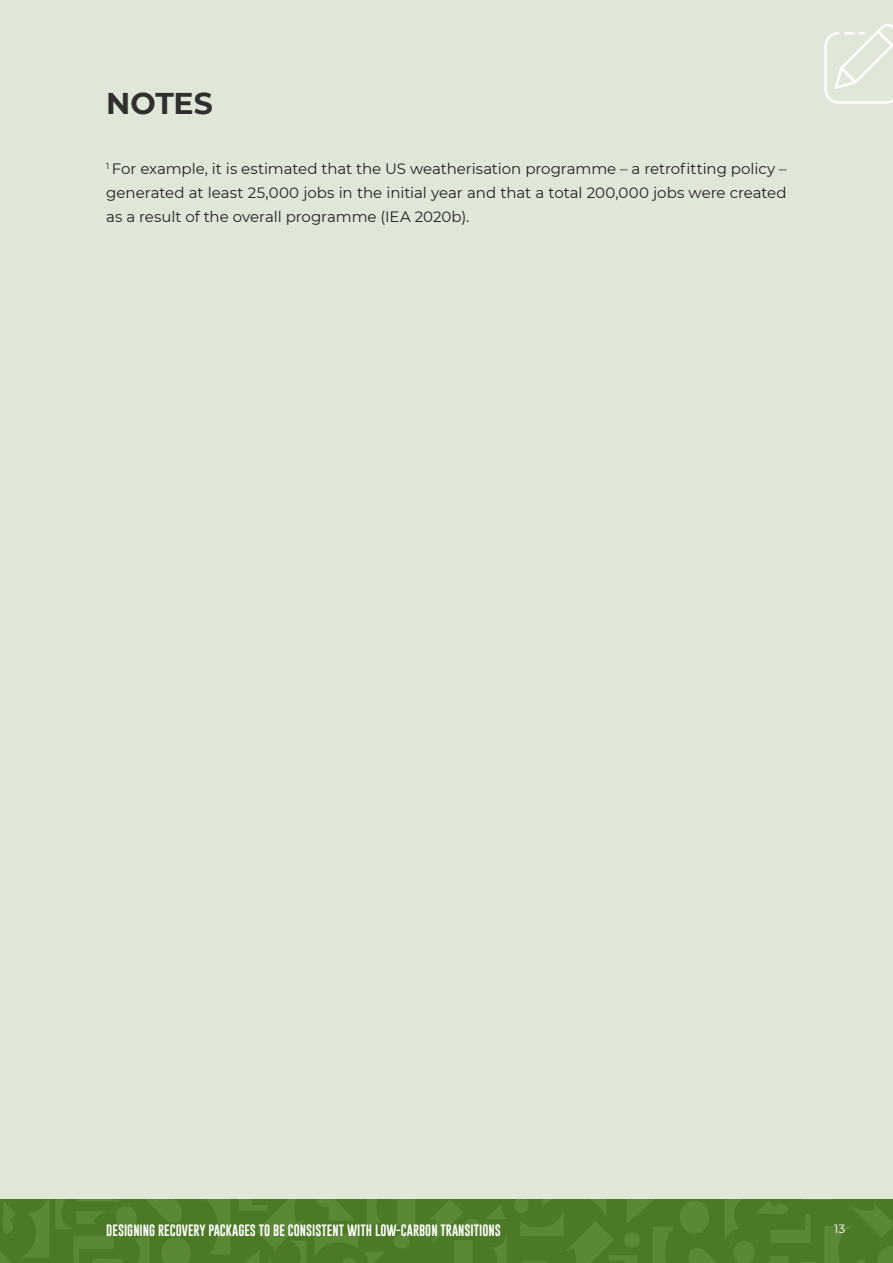
<style>
.page{position:relative;width:893px;height:1263px;background:#dfe7d8}
.page>*{position:absolute;margin:0;border:0;box-sizing:border-box;transform-origin:0 0}
.t1{font:700 30px "Montserrat";letter-spacing:-.005em;color:#2f302e}
.t2{font:15px/24px "Montserrat";letter-spacing:-.005em;color:#221f1f;text-align:justify}
.t3{font:12px "Gobold";color:#fff}
.t4{font:12px "Montserrat";color:#fff}
</style>
<div class="page">
<div style="left:0;top:1199px;width:893px;height:64px;background:#4b7926"></div>
<svg style="left:514px;top:1199px;width:379px;height:64px"></svg>
<svg style="left:430px;top:1200px;width:77px;height:63px"></svg>
<svg style="left:0;top:1199px;width:415px;height:64px"></svg>
<svg style="left:824px;top:24px;width:69px;height:80px"></svg>
<h1 class="t1" style="left:106px;top:82px;width:108px">NOTES</h1>
<p class="t2" style="left:106px;top:156px;width:682px"><sup>1</sup> For example, it is estimated that the US weatherisation programme – a retrofitting policy – generated at least 25,000 jobs in the initial year and that a total 200,000 jobs were created as a result of the overall programme (IEA 2020b).</p>
<p class="t3" style="left:106px;top:1225px;width:396px">DESIGNING RECOVERY PACKAGES TO BE CONSISTENT WITH LOW-CARBON TRANSITIONS</p>
<p class="t4" style="left:834px;top:1223px;width:13px">13</p>
</div>
